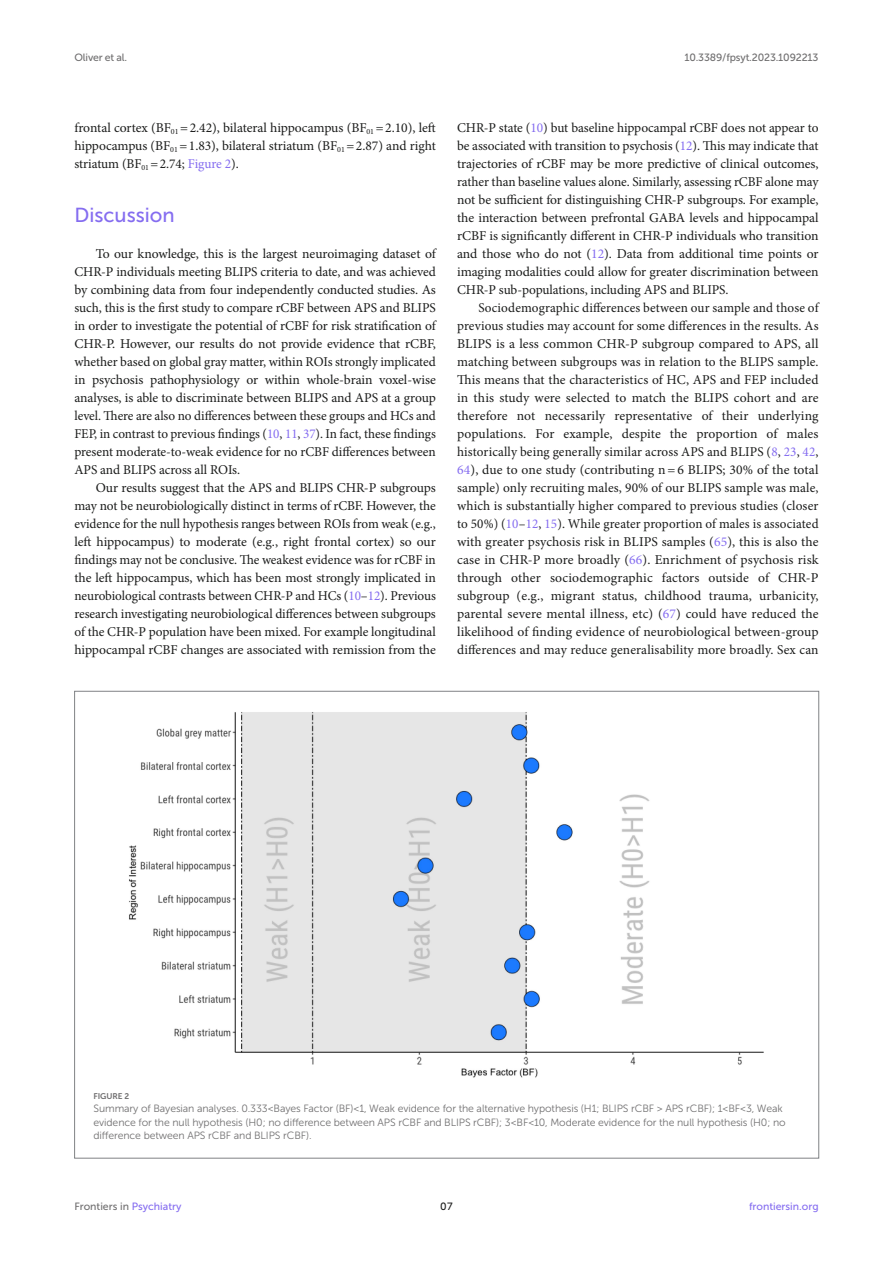
<style>
.page{position:relative;width:893px;height:1263px;background:#fff}
.page>*{position:absolute;margin:0;border:0;box-sizing:border-box;transform-origin:0 0}
.HEAD_1{font:20.25px "Museo Sans 500";color:#856df0}
.TEXT{font:13.5px/18px "Minion Pro";letter-spacing:-.005em;color:#1b1c1b;text-align:justify}
.TEXT_FLUSH{font:13.5px/18px "Minion Pro";letter-spacing:-.005em;color:#1b1c1b;text-align:justify}
.FIG_LEG{font:10.5px/13.5px "Museo Sans 300";letter-spacing:-.01em;color:#706f70}
.t1{font:10.5px "Museo Sans 500";letter-spacing:-.015em;color:#706f70}
.t2{font:10.5px "Museo Sans 500";color:#856df0}
.t3{font:10.5px "Museo Sans 500";color:#1b1c1b}
.FIG_HD{font:8.25px "Museo Sans 700";letter-spacing:-.01em;color:#706f70}
.s1{color:#856df0}
</style>
<div class="page">
<img style="left:129px;top:712px;width:635px;height:366px">
<p class="t1" style="left:74px;top:51px;width:54px">Oliver et al.</p>
<p class="t1" style="left:684px;top:51px;width:136px">10.3389/fpsyt.2023.1092213</p>
<p class="TEXT_FLUSH" style="left:74px;top:119px;width:363px">frontal cortex (BF<sub>01</sub> =2.42), bilateral hippocampus (BF<sub>01</sub> =2.10), left hippocampus (BF<sub>01</sub> =1.83), bilateral striatum (BF<sub>01</sub> =2.87) and right striatum (BF<sub>01</sub> =2.74; <span class="s1">Figure 2</span>).</p>
<p class="HEAD_1" style="left:74px;top:204px;width:102px">Discussion</p>
<p class="TEXT_FLUSH" style="left:74px;top:245px;width:363px;text-indent:21px">To our knowledge, this is the largest neuroimaging dataset of CHR-P individuals meeting BLIPS criteria to date, and was achieved by combining data from four independently conducted studies. As such, this is the first study to compare rCBF between APS and BLIPS in order to investigate the potential of rCBF for risk stratification of CHR-P. However, our results do not provide evidence that rCBF, whether based on global gray matter, within ROIs strongly implicated in psychosis pathophysiology or within whole-brain voxel-wise analyses, is able to discriminate between BLIPS and APS at a group level. There are also no differences between these groups and HCs and FEP, in contrast to previous findings (<span class="s1">10</span>, <span class="s1">11</span>, <span class="s1">37</span>). In fact, these findings present moderate-to-weak evidence for no rCBF differences between APS and BLIPS across all ROIs.</p>
<p class="TEXT" style="left:74px;top:479px;width:363px;text-indent:21px">Our results suggest that the APS and BLIPS CHR-P subgroups may not be neurobiologically distinct in terms of rCBF. However, the evidence for the null hypothesis ranges between ROIs from weak (e.g., left hippocampus) to moderate (e.g., right frontal cortex) so our findings may not be conclusive. The weakest evidence was for rCBF in the left hippocampus, which has been most strongly implicated in neurobiological contrasts between CHR-P and HCs (<span class="s1">10</span>–<span class="s1">12</span>). Previous research investigating neurobiological differences between subgroups of the CHR-P population have been mixed. For example longitudinal hippocampal rCBF changes are associated with remission from the</p>
<p class="TEXT" style="left:457px;top:119px;width:363px">CHR-P state (<span class="s1">10</span>) but baseline hippocampal rCBF does not appear to be associated with transition to psychosis (<span class="s1">12</span>). This may indicate that trajectories of rCBF may be more predictive of clinical outcomes, rather than baseline values alone. Similarly, assessing rCBF alone may not be sufficient for distinguishing CHR-P subgroups. For example, the interaction between prefrontal GABA levels and hippocampal rCBF is significantly different in CHR-P individuals who transition and those who do not (<span class="s1">12</span>). Data from additional time points or imaging modalities could allow for greater discrimination between CHR-P sub-populations, including APS and BLIPS.</p>
<p class="TEXT" style="left:457px;top:299px;width:363px;text-indent:21px">Sociodemographic differences between our sample and those of previous studies may account for some differences in the results. As BLIPS is a less common CHR-P subgroup compared to APS, all matching between subgroups was in relation to the BLIPS sample.<br>This means that the characteristics of HC, APS and FEP included in this study were selected to match the BLIPS cohort and are therefore not necessarily representative of their underlying populations. For example, despite the proportion of males historically being generally similar across APS and BLIPS (<span class="s1">8</span>, <span class="s1">23</span>, <span class="s1">42</span>, <span class="s1">64</span>), due to one study (contributing n =6 BLIPS; 30% of the total sample) only recruiting males, 90% of our BLIPS sample was male, which is substantially higher compared to previous studies (closer to 50%) (<span class="s1">10</span>–<span class="s1">12</span>, <span class="s1">15</span>). While greater proportion of males is associated with greater psychosis risk in BLIPS samples (<span class="s1">65</span>), this is also the case in CHR-P more broadly (<span class="s1">66</span>). Enrichment of psychosis risk through other sociodemographic factors outside of CHR-P subgroup (e.g., migrant status, childhood trauma, urbanicity, parental severe mental illness, etc) (<span class="s1">67</span>) could have reduced the likelihood of finding evidence of neurobiological between-group differences and may reduce generalisability more broadly. Sex can</p>
<p class="FIG_HD" style="left:94px;top:1091px;width:37px">FIGURE 2</p>
<p class="FIG_LEG" style="left:94px;top:1102px;width:694px">Summary of Bayesian analyses. 0.333 &lt; Bayes Factor (BF) &lt; 1, Weak evidence for the alternative hypothesis (H1; BLIPS rCBF &gt; APS rCBF); 1 &lt; BF &lt; 3, Weak evidence for the null hypothesis (H0; no difference between APS rCBF and BLIPS rCBF); 3 &lt; BF &lt; 10, Moderate evidence for the null hypothesis (H0; no difference between APS rCBF and BLIPS rCBF).</p>
<p class="t1" style="left:74px;top:1200px;width:109px">Frontiers in <span class="s1">Psychiatry</span></p>
<p class="t3" style="left:440px;top:1200px;width:14px">07</p>
<p class="t2" style="left:749px;top:1200px;width:71px">frontiersin.org</p>
</div>
